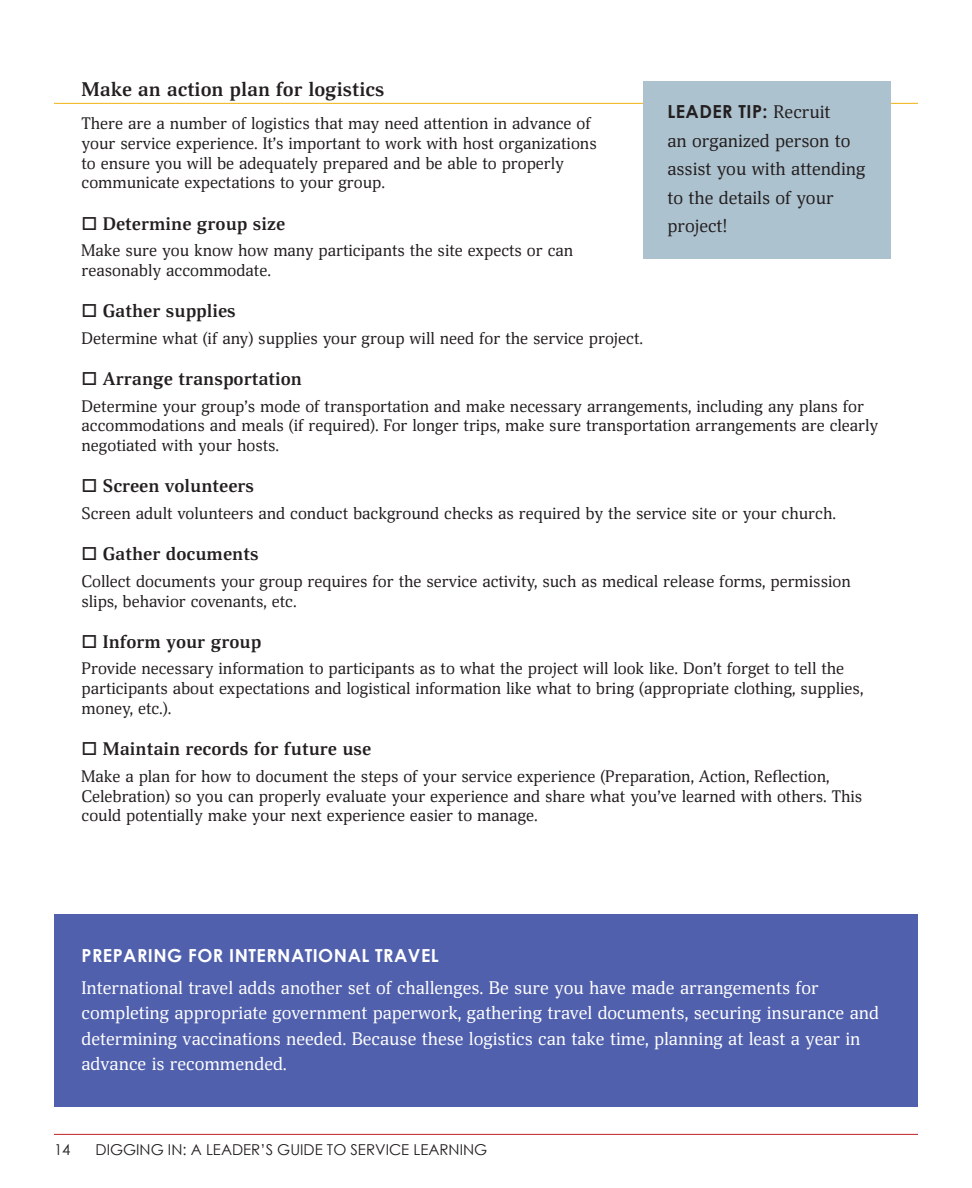
<style>
.page{position:relative;width:972px;height:1188px;background:#fff}
.page>*{position:absolute;margin:0;border:0;box-sizing:border-box;transform-origin:0 0}
.Table_of_Contents{font:700 19.5px "Deca Serif";color:#231f20}
.t1{font:18px/25.5px "Deca Serif";color:#fff}
.Subheadings{font:700 18px "Deca Serif";color:#231f20}
.t2{font:18px/28.5px "Deca Serif";color:#231f20}
.t3{font:700 18px "Century Gothic";letter-spacing:.025em;color:#fff}
.Subheadings-2{font:16.5px/19.8px "Deca Serif";color:#231f20}
.t4{font:15px "Century Gothic";color:#231f20}
.s1{font-family:"Century Gothic";font-weight:700}
</style>
<div class="page">
<hr style="left:54px;top:1134px;width:864px;height:1px;background:#c02025">
<div style="left:54px;top:914px;width:864px;height:193px;background:#5060ac"></div>
<hr style="left:54px;top:103px;width:864px;height:1px;background:#efb211">
<div style="left:643px;top:81px;width:248px;height:177px;background:#adc2cf"></div>
<p class="Table_of_Contents" style="left:82px;top:78px;width:304px">Make an action plan for logistics</p>
<p class="Subheadings-2" style="left:82px;top:114px;width:517px">There are a number of logistics that may need attention in advance of your service experience. It’s important to work with host organizations to ensure you will be adequately prepared and be able to properly communicate expectations to your group.</p>
<p class="Subheadings" style="left:82px;top:213px;width:205px">□ Determine group size</p>
<p class="Subheadings-2" style="left:82px;top:241px;width:493px">Make sure you know how many participants the site expects or can reasonably accommodate.</p>
<p class="Subheadings" style="left:82px;top:301px;width:156px">□ Gather supplies</p>
<p class="Subheadings-2" style="left:82px;top:329px;width:563px">Determine what (if any) supplies your group will need for the service project.</p>
<p class="Subheadings" style="left:82px;top:369px;width:222px">□ Arrange transportation</p>
<p class="Subheadings-2" style="left:82px;top:397px;width:798px">Determine your group’s mode of transportation and make necessary arrangements, including any plans for accommodations and meals (if required). For longer trips, make sure transportation arrangements are clearly negotiated with your hosts.</p>
<p class="Subheadings" style="left:82px;top:476px;width:174px">□ Screen volunteers</p>
<p class="Subheadings-2" style="left:82px;top:504px;width:756px">Screen adult volunteers and conduct background checks as required by the service site or your church.</p>
<p class="Subheadings" style="left:82px;top:544px;width:179px">□ Gather documents</p>
<p class="Subheadings-2" style="left:82px;top:572px;width:771px">Collect documents your group requires for the service activity, such as medical release forms, permission slips, behavior covenants, etc.</p>
<p class="Subheadings" style="left:82px;top:631px;width:181px">□ Inform your group</p>
<p class="Subheadings-2" style="left:82px;top:659px;width:783px">Provide necessary information to participants as to what the project will look like. Don’t forget to tell the participants about expectations and logistical information like what to bring (appropriate clothing, supplies, money, etc.).</p>
<p class="Subheadings" style="left:82px;top:739px;width:291px">□ Maintain records for future use</p>
<p class="Subheadings-2" style="left:82px;top:767px;width:782px">Make a plan for how to document the steps of your service experience (Preparation, Action, Reflection,<br>Celebration) so you can properly evaluate your experience and share what you’ve learned with others. This could potentially make your next experience easier to manage.</p>
<p class="t2" style="left:667px;top:99px;width:199px"><span class="s1">LEADER TIP:</span> Recruit<br>an organized person to assist you with attending to the details of your project!</p>
<p class="t3" style="left:82px;top:941px;width:359px">PREPARING FOR INTERNATIONAL TRAVEL</p>
<p class="t1" style="left:82px;top:976px;width:799px">International travel adds another set of challenges. Be sure you have made arrangements for completing appropriate government paperwork, gathering travel documents, securing insurance and determining vaccinations needed. Because these logistics can take time, planning at least a year in advance is recommended.</p>
<p class="t4" style="left:54px;top:1139px;width:18px">14</p>
<p class="t4" style="left:96px;top:1139px;width:393px">DIGGING IN: A LEADER’S GUIDE TO SERVICE LEARNING</p>
</div>
